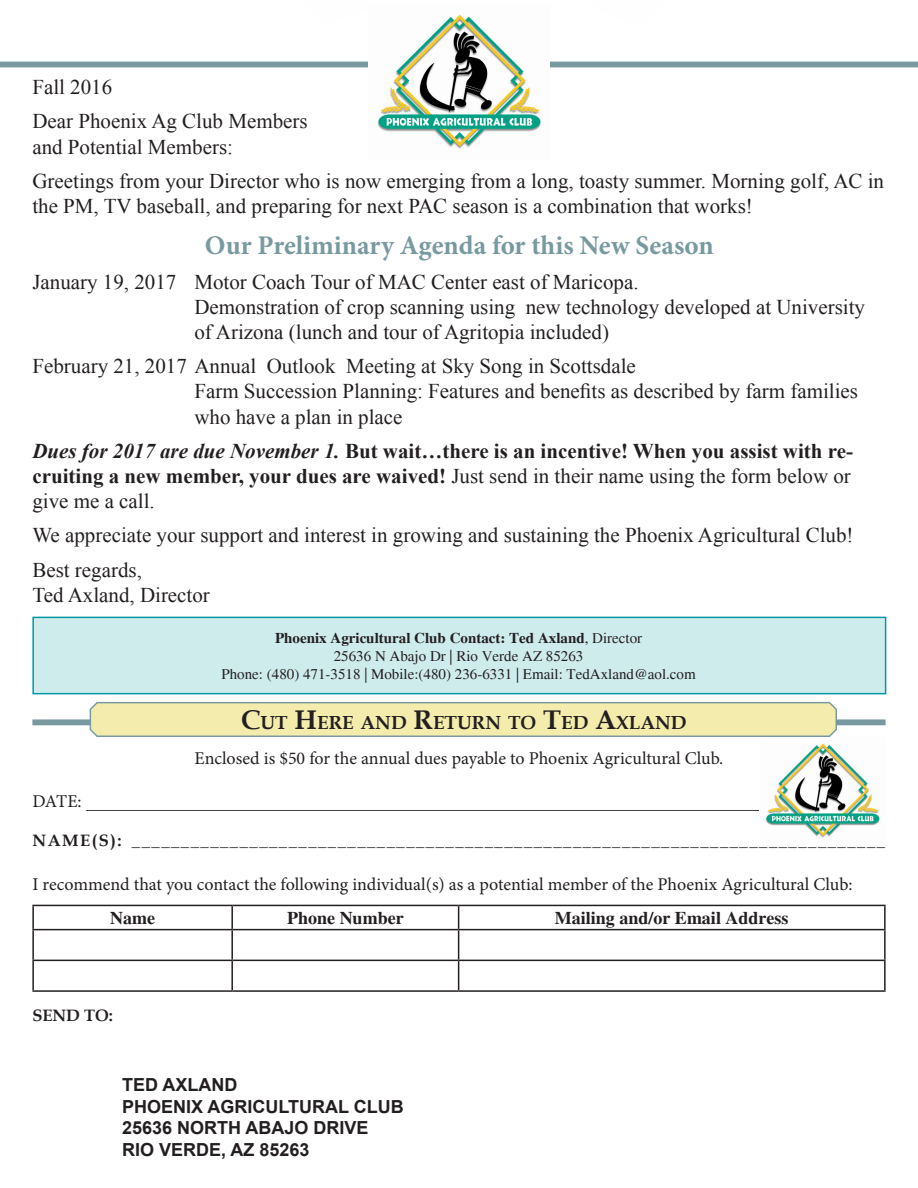
<style>
.page{position:relative;width:918px;height:1188px;background:#fff}
.page>*{position:absolute;margin:0;border:0;box-sizing:border-box;transform-origin:0 0}
.t1{font:700 27px "Minion Pro";color:#7999a0}
.t2{font:21px/25.2px "Times New Roman";color:#231f20}
.t3{font:700 21px/25.2px "Times New Roman";color:#231f20;text-align:justify}
.t4{font:700 18.9px "Book Antiqua";color:#231f20}
.t5{font:18px "Minion Pro";color:#231f20}
.t6{font:18px "Times New Roman";color:#231f20}
.t7{font:700 18px "Arial";color:#231f20}
.t8{font:700 18px "Times";color:#231f20}
.t9{font:700 16.5px "Book Antiqua";color:#231f20}
.t10{font:15px "Times";color:#231f20}
.t11{font:700 15px "Times";color:#231f20}
.s1{font-style:italic}
.s2{font-weight:400}
.s3{font-size:27px}
.s4{font-family:"Minion Pro"}
</style>
<div class="page">
<div style="left:32px;top:617px;width:854px;height:77px;background:#cfeced;border:2px solid #0099a0"></div>
<div style="left:0;top:62px;width:918px;height:5px;background:#7999a0"></div>
<img style="left:369px;top:14px;width:180px;height:135px">
<img style="left:369px;top:14px;width:29px;height:26px">
<hr style="left:32px;top:905px;width:200px;height:1px;background:#231f20">
<hr style="left:32px;top:906px;width:2px;height:23px;background:#231f20">
<hr style="left:232px;top:905px;width:227px;height:1px;background:#231f20">
<hr style="left:231px;top:906px;width:2px;height:23px;background:#231f20">
<hr style="left:459px;top:905px;width:427px;height:1px;background:#231f20">
<svg style="left:458px;top:906px;width:1px;height:23px"></svg>
<hr style="left:884px;top:906px;width:2px;height:23px;background:#231f20">
<hr style="left:32px;top:929px;width:200px;height:1px;background:#231f20">
<hr style="left:32px;top:930px;width:2px;height:30px;background:#231f20">
<hr style="left:232px;top:929px;width:227px;height:1px;background:#231f20">
<hr style="left:231px;top:930px;width:2px;height:30px;background:#231f20">
<hr style="left:459px;top:929px;width:427px;height:1px;background:#231f20">
<hr style="left:458px;top:930px;width:1px;height:30px;background:#231f20">
<hr style="left:884px;top:930px;width:2px;height:30px;background:#231f20">
<hr style="left:32px;top:960px;width:200px;height:1px;background:#231f20">
<hr style="left:32px;top:961px;width:2px;height:29px;background:#231f20">
<hr style="left:232px;top:960px;width:227px;height:1px;background:#231f20">
<hr style="left:231px;top:961px;width:2px;height:29px;background:#231f20">
<hr style="left:459px;top:960px;width:427px;height:1px;background:#231f20">
<svg style="left:458px;top:961px;width:1px;height:29px"></svg>
<hr style="left:884px;top:961px;width:2px;height:29px;background:#231f20">
<hr style="left:32px;top:990px;width:200px;height:2px;background:#231f20">
<hr style="left:232px;top:990px;width:227px;height:2px;background:#231f20">
<hr style="left:459px;top:990px;width:427px;height:2px;background:#231f20">
<img style="left:765px;top:743px;width:115px;height:95px">
<div style="left:32px;top:719px;width:854px;height:6px;background:#7999a0"></div>
<svg style="left:89px;top:701px;width:749px;height:36px"></svg>
<p class="t2" style="left:32px;top:74px;width:81px">Fall 2016</p>
<p class="t2" style="left:32px;top:109px;width:277px">Dear Phoenix Ag Club Members and Potential Members:</p>
<p class="t2" style="left:32px;top:168px;width:853px">Greetings from your Director who is now emerging from a long, toasty summer. Morning golf, AC in the PM, TV baseball, and preparing for next PAC season is a combination that works!</p>
<p class="t1" style="left:205px;top:227px;width:510px">Our Preliminary Agenda for this New Season</p>
<p class="t2" style="left:32px;top:269px;width:608px">January 19, 2017 Motor Coach Tour of MAC Center east of Maricopa.</p>
<p class="t2" style="left:194px;top:294px;width:672px">Demonstration of crop scanning using new technology developed at University of Arizona (lunch and tour of Agritopia included)</p>
<p class="t2" style="left:32px;top:353px;width:605px">February 21, 2017 Annual Outlook Meeting at Sky Song in Scottsdale</p>
<p class="t2" style="left:194px;top:379px;width:665px">Farm Succession Planning: Features and benefits as described by farm families who have a plan in place</p>
<p class="t3" style="left:32px;top:438px;width:822px"><span class="s1">Dues for 2017 are due November 1.</span> But wait…there is an incentive! When you assist with re&shy;cruiting a new member, your dues are waived! <span class="s2">Just send in their name using the form below or give me a call.</span></p>
<p class="t2" style="left:32px;top:523px;width:823px">We appreciate your support and interest in growing and sustaining the Phoenix Agricultural Club!</p>
<p class="t2" style="left:32px;top:557px;width:111px">Best regards,</p>
<p class="t2" style="left:32px;top:582px;width:179px">Ted Axland, Director</p>
<p class="t11" style="left:275px;top:629px;width:369px">Phoenix Agricultural Club Contact: Ted Axland<span class="s2">, Director</span></p>
<p class="t10" style="left:334px;top:647px;width:251px">25636 N Abajo Dr | Rio Verde AZ 85263</p>
<p class="t10" style="left:221px;top:665px;width:476px">Phone: (480) 471-3518 | Mobile:(480) 236-6331 | Email: TedAxland@aol.com</p>
<p class="t4" style="left:241px;top:710px;width:447px"><span class="s3">C</span>UT <span class="s3">H</span>ERE AND <span class="s3">R</span>ETURN TO <span class="s3">T</span>ED <span class="s3">A</span>XLAND</p>
<p class="t5" style="left:195px;top:746px;width:530px">Enclosed is $50 for the annual dues payable to Phoenix Agricultural Club.</p>
<p class="t6" style="left:32px;top:789px;width:802px"><span class="s4">DATE:</span> ___________________________________________________________________________________</p>
<p class="t9" style="left:32px;top:829px;width:854px">NAME(S): _____________________________________________________________________________</p>
<p class="t5" style="left:32px;top:872px;width:822px">I recommend that you contact the following individual(s) as a potential member of the Phoenix Agricultural Club:</p>
<p class="t8" style="left:110px;top:907px;width:46px">Name</p>
<p class="t8" style="left:287px;top:907px;width:118px">Phone Number</p>
<p class="t8" style="left:555px;top:907px;width:235px">Mailing and/or Email Address</p>
<p class="t9" style="left:32px;top:1004px;width:82px">SEND TO:</p>
<p class="t7" style="left:122px;top:1073px;width:117px">TED AXLAND</p>
<p class="t7" style="left:122px;top:1094px;width:283px">PHOENIX AGRICULTURAL CLUB</p>
<p class="t7" style="left:122px;top:1116px;width:248px">25636 NORTH ABAJO DRIVE</p>
<p class="t7" style="left:122px;top:1137px;width:189px">RIO VERDE, AZ 85263</p>
</div>
